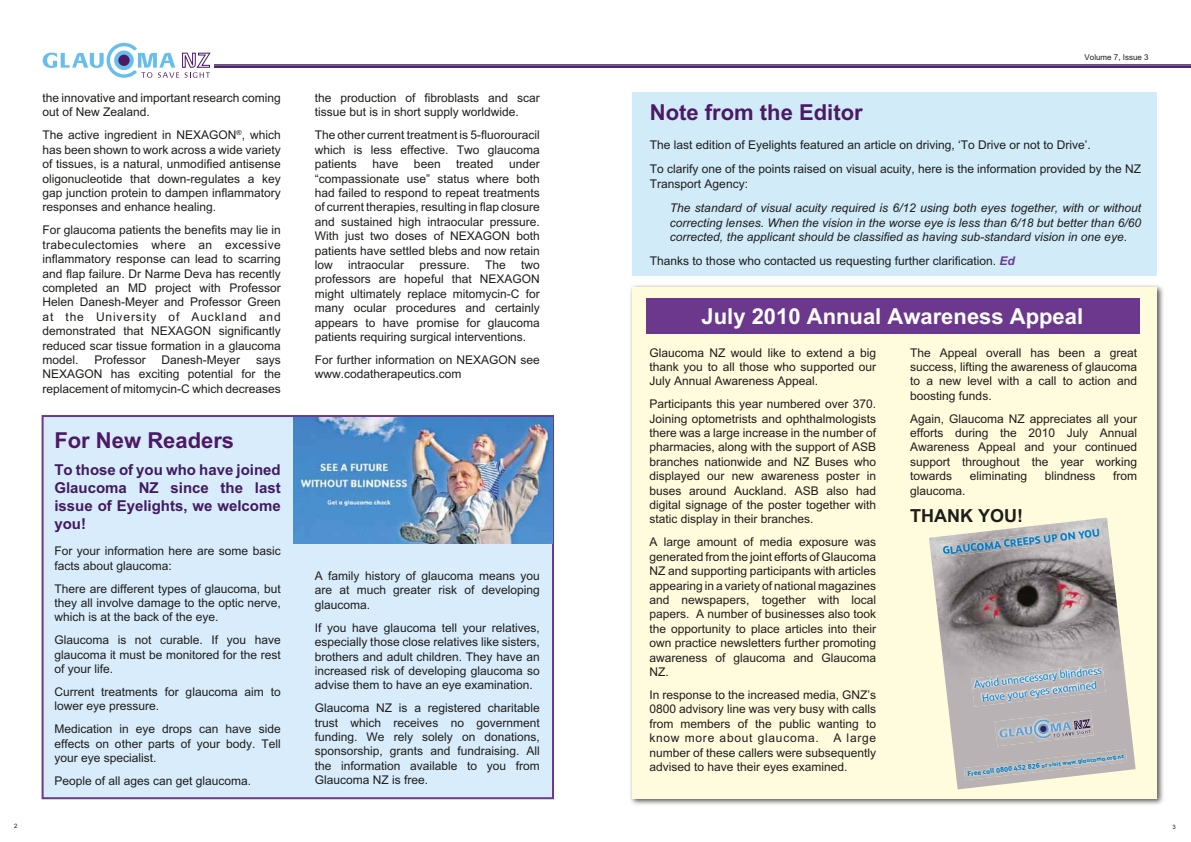
<style>
.page{position:relative;width:1191px;height:842px;background:#fff}
.page>*{position:absolute;margin:0;border:0;box-sizing:border-box;transform-origin:0 0}
.t1{font:700 22px "Arial";color:#4d1965}
.t2{font:700 22px "Arial";color:#fff}
.t3{font:700 18px "Arial";color:#1d1d1b}
.t4{font:700 15px/18px "Arial";color:#411b60;text-align:justify}
.t5{font:12px/14.4px "Arial";color:#1d1d1b;text-align:justify}
.t6{font:italic 12px/14.4px "Arial";color:#1d1d1b;text-align:justify}
.t7{font:10.9px/14.2px "FS Albert";color:#007ac2;text-align:center}
.t8{font:800 10.7px "FS Albert";color:#007ac2}
.t9{font:8px "Arial";color:#1d1d1b}
.t10{font:800 6px "FS Albert";color:#007ac2}
.t11{font:6px "Arial";color:#1d1d1b}
.s1{font-style:normal}
.s2{font-weight:700;font-style:italic;color:#6c388d}
.s3{font-size:6.8px}
</style>
<div class="page">
<svg style="left:43px;top:43px;width:167px;height:35px"></svg>
<hr style="left:214px;top:65px;width:977px;height:1px;background:#411b60">
<hr style="left:214px;top:66px;width:977px;height:2px;background:#411b60">
<div style="left:628px;top:283px;width:536px;height:523px;background:#1d1d1b;opacity:.75"></div>
<div style="left:632px;top:287px;width:525px;height:512px;background:#fffbdc"></div>
<div style="left:632px;top:92px;width:525px;height:184px;background:#d1ebf9"></div>
<div style="left:42px;top:415px;width:512px;height:384px;background:#d8ecfb;border:2px solid #6c388d"></div>
<img style="left:293px;top:417px;width:259px;height:127px">
<div style="left:646px;top:298px;width:494px;height:35px;background:#6c388d"></div>
<img style="left:929px;top:517px;width:206px;height:272px">
<img style="left:939px;top:526px;width:162px;height:31px">
<img style="left:971px;top:664px;width:134px;height:43px">
<img style="left:964px;top:749px;width:163px;height:31px">
<img style="left:994px;top:710px;width:99px;height:36px">
<svg style="left:999px;top:719px;width:91px;height:20px"></svg>
<svg style="left:985px;top:786px;width:25px;height:3px"></svg>
<svg style="left:1118px;top:770px;width:17px;height:6px"></svg>
<p class="t11" style="left:14px;top:823px;width:5px">2</p>
<p class="t5" style="left:43px;top:91px;width:240px">the innovative and important research coming out of New Zealand.</p>
<p class="t5" style="left:43px;top:128px;width:240px">The active ingredient in NEXAGON<sup>®</sup>, which has been shown to work across a wide variety of tissues, is a natural, unmodified antisense oligonucleotide that down-regulates a key gap junction protein to dampen inflammatory responses and enhance healing.</p>
<p class="t5" style="left:43px;top:223px;width:240px">For glaucoma patients the benefits may lie in trabeculectomies where an excessive inflammatory response can lead to scarring and flap failure. Dr Narme Deva has recently completed an MD project with Professor Helen Danesh-Meyer and Professor Green at the University of Auckland and demonstrated that NEXAGON significantly reduced scar tissue formation in a glaucoma model.</p>
<p class="t5" style="left:94px;top:352px;width:53px">Professor</p>
<p class="t5" style="left:161px;top:352px;width:80px">Danesh-Meyer</p>
<p class="t5" style="left:43px;top:352px;width:240px;text-indent:213px">says NEXAGON has exciting potential for the replacement of mitomycin-C which decreases</p>
<h1 class="t1" style="left:54px;top:428px;width:181px">For New Readers</h1>
<p class="t4" style="left:54px;top:461px;width:228px">To those of you who have joined Glaucoma NZ since the last issue of Eyelights, we welcome you!</p>
<p class="t5" style="left:54px;top:544px;width:228px">For your information here are some basic facts about glaucoma:</p>
<p class="t5" style="left:54px;top:581px;width:228px">There are different types of glaucoma, but they all involve damage to the optic nerve, which is at the back of the eye.</p>
<p class="t5" style="left:54px;top:633px;width:228px">Glaucoma is not curable. If you have glaucoma it must be monitored for the rest of your life.</p>
<p class="t5" style="left:54px;top:684px;width:228px">Current treatments for glaucoma aim to lower eye pressure.</p>
<p class="t5" style="left:54px;top:722px;width:228px">Medication in eye drops can have side effects on other parts of your body. Tell your eye specialist.</p>
<p class="t5" style="left:54px;top:773px;width:198px">People of all ages can get glaucoma.</p>
<p class="t5" style="left:315px;top:91px;width:227px">the production of fibroblasts and scar tissue but is in short supply worldwide.</p>
<p class="t5" style="left:315px;top:128px;width:227px">The other current treatment is 5-fluorouracil which is less effective. Two glaucoma patients</p>
<p class="t5" style="left:315px;top:157px;width:227px;text-indent:194px">under “compassionate use” status where both had failed to respond to repeat treatments of current therapies, resulting in flap closure and sustained high intraocular pressure.<br>With just two doses of NEXAGON both patients have settled blebs and now retain low</p>
<p class="t5" style="left:372px;top:157px;width:28px">have</p>
<p class="t5" style="left:414px;top:157px;width:28px">been</p>
<p class="t5" style="left:456px;top:157px;width:39px">treated</p>
<p class="t5" style="left:348px;top:258px;width:58px">intraocular</p>
<p class="t5" style="left:420px;top:258px;width:52px">pressure.</p>
<p class="t5" style="left:485px;top:258px;width:22px">The</p>
<p class="t5" style="left:315px;top:258px;width:227px;text-indent:206px">two professors are hopeful that NEXAGON might ultimately replace mitomycin-C for many ocular procedures and certainly appears to have promise for glaucoma patients requiring surgical interventions.</p>
<p class="t5" style="left:315px;top:352px;width:227px">For further information on NEXAGON see www.codatherapeutics.com</p>
<p class="t5" style="left:315px;top:569px;width:227px">A family history of glaucoma means you are at much greater risk of developing glaucoma.</p>
<p class="t5" style="left:315px;top:620px;width:227px">If you have glaucoma tell your relatives, especially those close relatives like sisters, brothers and adult children. They have an increased risk of developing glaucoma so advise them to have an eye examination.</p>
<p class="t5" style="left:315px;top:701px;width:227px">Glaucoma NZ is a registered charitable trust which receives no government funding. We rely solely on donations, sponsorship, grants and fundraising. All the information available to you from Glaucoma NZ is free.</p>
<p class="t9" style="left:1084px;top:53px;width:66px">Volume 7, Issue 3</p>
<h1 class="t1" style="left:650px;top:100px;width:214px">Note from the Editor</h1>
<p class="t5" style="left:650px;top:133px;width:492px;line-height:24.4px">The last edition of Eyelights featured an article on driving, ‘To Drive or not to Drive’.<br>To clarify one of the points raised on visual acuity, here is the information provided by the NZ</p>
<p class="t5" style="left:650px;top:176px;width:100px">Transport Agency:</p>
<p class="t6" style="left:670px;top:201px;width:472px">The standard of visual acuity required is 6/12 using both eyes together, with or without correcting lenses. When the vision in the worse eye is less than 6/18 but better than 6/60 corrected, the applicant should be classified as having sub‑standard vision in one eye<span class="s1">.</span></p>
<p class="t5" style="left:650px;top:254px;width:366px">Thanks to those who contacted us requesting further clarification. <span class="s2">Ed</span></p>
<h1 class="t2" style="left:701px;top:304px;width:383px">July 2010 Annual Awareness Appeal</h1>
<p class="t5" style="left:649px;top:345px;width:228px">Glaucoma NZ would like to extend a big thank you to all those who supported our July Annual Awareness Appeal.</p>
<p class="t5" style="left:649px;top:397px;width:228px">Participants this year numbered over 370.<br>Joining optometrists and ophthalmologists there was a large increase in the number of pharmacies, along with the support of ASB branches nationwide and NZ Buses who displayed our new awareness poster in buses around Auckland. ASB also had digital signage of the poster together with static display in their branches.</p>
<p class="t5" style="left:649px;top:535px;width:228px">A large amount of media exposure was generated from the joint efforts of Glaucoma NZ and supporting participants with articles appearing in a variety of national magazines and newspapers, together with local papers. A number of businesses also took the opportunity to place articles into their own practice newsletters further promoting awareness of glaucoma and Glaucoma NZ.</p>
<p class="t5" style="left:649px;top:687px;width:228px">In response to the increased media, GNZ’s 0800 advisory line was very busy with calls from members of the public wanting to know more about glaucoma. A large number of these callers were subsequently advised to have their eyes examined.</p>
<p class="t5" style="left:910px;top:345px;width:228px">The Appeal overall has been a great success, lifting the awareness of glaucoma to a new level with a call to action and boosting funds.</p>
<p class="t5" style="left:910px;top:411px;width:228px">Again, Glaucoma NZ appreciates all your efforts during the 2010 July Annual Awareness Appeal and your continued support throughout the year working towards</p>
<p class="t5" style="left:970px;top:469px;width:59px">eliminating</p>
<p class="t5" style="left:1044px;top:469px;width:52px">blindness</p>
<p class="t5" style="left:1113px;top:469px;width:26px">from</p>
<p class="t5" style="left:910px;top:483px;width:57px">glaucoma.</p>
<h2 class="t3" style="left:910px;top:506px;width:114px">THANK YOU!</h2>
<p class="t8" style="left:941px;top:544px;width:160px;rotate:-7deg">GLAUCOMA CREEPS UP ON YOU</p>
<p class="t7" style="left:973px;top:677px;width:130px;rotate:-7deg">Avoid unnecessary blindness<br>Have your eyes examined</p>
<p class="t10" style="left:967px;top:770px;width:159px;rotate:-7deg"><sup>Free</sup> <span class="s3">call 0800 452 826</span> or visit www.glaucoma.org.nz</p>
<p class="t11" style="left:1172px;top:823px;width:5px">3</p>
</div>
